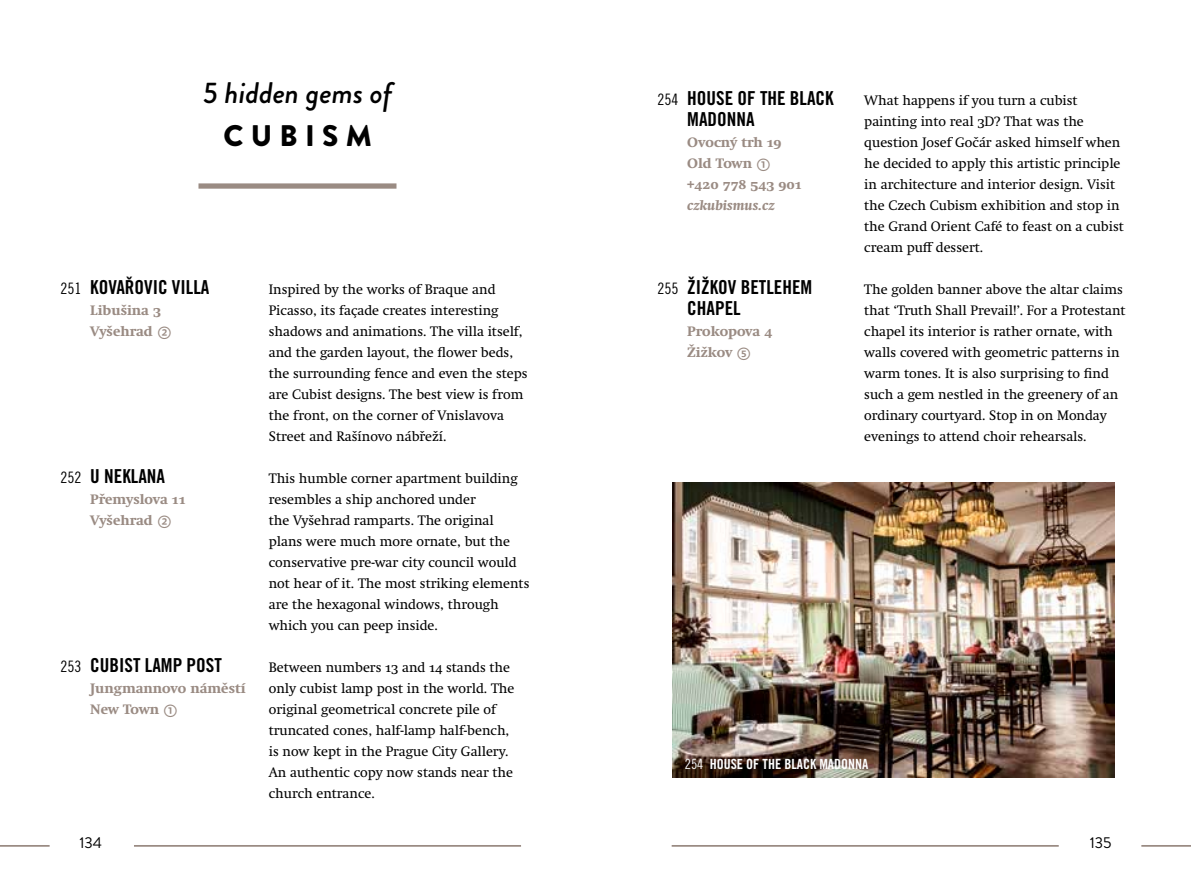
<style>
.page{position:relative;width:1191px;height:893px;background:#fff}
.page>*{position:absolute;margin:0;border:0;box-sizing:border-box;transform-origin:0 0}
.t1{font:italic 500 29.75px "Brandon Grotesque";color:#000}
.t2{font:900 29.75px "Brandon Grotesque";letter-spacing:.245em;color:#000}
.t3{font:19.25px/21px "Trade Gothic LT Pro Bd Cn 20";color:#000}
.t4{font:15.75px "Brandon Grotesque";color:#000}
.t5{font:14px/21px "Swift Neue LT Pro";color:#000}
.t6{font:700 14px/21px "Swift Neue LT Pro";color:#9a8b83}
.t7{font:14px "Trade Gothic LT Pro Bd Cn 20";color:#fff}
.t8{font:italic 700 14px "Swift Neue LT Pro";color:#9a8b83}
.s1{font-family:"Trade Gothic Cond Eighteen";font-size:15.75px}
.s2{font-family:"Fedra Sans Std";font-weight:400;font-size:17.5px}
.s3{font-family:"Trade Gothic Cond Eighteen"}
</style>
<div class="page">
<hr style="left:134px;top:845px;width:387px;height:2px;background:#9a8b83">
<hr style="left:671px;top:845px;width:387px;height:2px;background:#9a8b83">
<hr style="left:0;top:845px;width:50px;height:2px;background:#9a8b83">
<hr style="left:1141px;top:845px;width:50px;height:2px;background:#9a8b83">
<div style="left:198px;top:183px;width:198px;height:6px;background:#9a8b83"></div>
<img style="left:672px;top:483px;width:442px;height:295px">
<h1 class="t1" style="left:203px;top:72px;width:191px">5 hidden gems of</h1>
<h1 class="t2" style="left:223px;top:115px;width:150px">CUBISM</h1>
<h2 class="t3" style="left:61px;top:276px;width:150px"><span class="s1">251</span> KOVAŘOVIC VILLA</h2>
<p class="t6" style="left:90px;top:300px;width:83px">Libušina 3<br>Vyšehrad <span class="s2">➁</span></p>
<h2 class="t3" style="left:61px;top:465px;width:106px"><span class="s1">252</span> U NEKLANA</h2>
<p class="t6" style="left:90px;top:489px;width:97px">Přemyslova 11<br>Vyšehrad <span class="s2">➁</span></p>
<h2 class="t3" style="left:61px;top:654px;width:163px"><span class="s1">253</span> CUBIST LAMP POST</h2>
<p class="t6" style="left:90px;top:678px;width:157px">Jungmannovo náměstí<br>New Town <span class="s2">➀</span></p>
<p class="t5" style="left:269px;top:279px;width:260px">Inspired by the works of Braque and Picasso, its façade creates interesting shadows and animations. The villa itself, and the garden layout, the flower beds, the surrounding fence and even the steps are Cubist designs. The best view is from the front, on the corner of Vnislavova Street and Rašínovo nábřeží.</p>
<p class="t5" style="left:269px;top:468px;width:262px">This humble corner apartment building resembles a ship anchored under<br>the Vyšehrad ramparts. The original plans were much more ornate, but the conservative pre-war city council would not hear of it. The most striking elements are the hexagonal windows, through which you can peep inside.</p>
<p class="t5" style="left:269px;top:657px;width:247px">Between numbers 13 and 14 stands the only cubist lamp post in the world. The original geometrical concrete pile of truncated cones, half-lamp half-bench, is now kept in the Prague City Gallery.<br>An authentic copy now stands near the church entrance.</p>
<h2 class="t3" style="left:687px;top:87px;width:148px;text-indent:-30px"><span class="s1">254</span> HOUSE OF THE BLACK<br>MADONNA</h2>
<p class="t6" style="left:687px;top:132px;width:116px">Ovocný trh 19<br>Old Town <span class="s2">➀ </span>+420 778 543 901</p>
<p class="t8" style="left:687px;top:197px;width:89px">czkubismus.cz</p>
<h2 class="t3" style="left:687px;top:276px;width:127px;text-indent:-30px"><span class="s1">255</span> ŽIŽKOV BETLEHEM<br>CHAPEL</h2>
<p class="t6" style="left:687px;top:321px;width:86px">Prokopova 4<br>Žižkov <span class="s2">➄</span></p>
<p class="t5" style="left:864px;top:90px;width:261px">What happens if you turn a cubist painting into real 3D? That was the question Josef Gočár asked himself when he decided to apply this artistic principle in architecture and interior design. Visit the Czech Cubism exhibition and stop in the Grand Orient Café to feast on a cubist cream puff dessert.</p>
<p class="t5" style="left:864px;top:279px;width:263px">The golden banner above the altar claims that ‘Truth Shall Prevail!’. For a Protestant chapel its interior is rather ornate, with walls covered with geometric patterns in warm tones. It is also surprising to find such a gem nestled in the greenery of an ordinary courtyard. Stop in on Monday evenings to attend choir rehearsals.</p>
<p class="t7" style="left:685px;top:755px;width:185px"><span class="s3">254</span> HOUSE OF THE BLACK MADONNA</p>
<p class="t4" style="left:79px;top:832px;width:24px">134</p>
<p class="t4" style="left:1089px;top:832px;width:23px">135</p>
</div>
